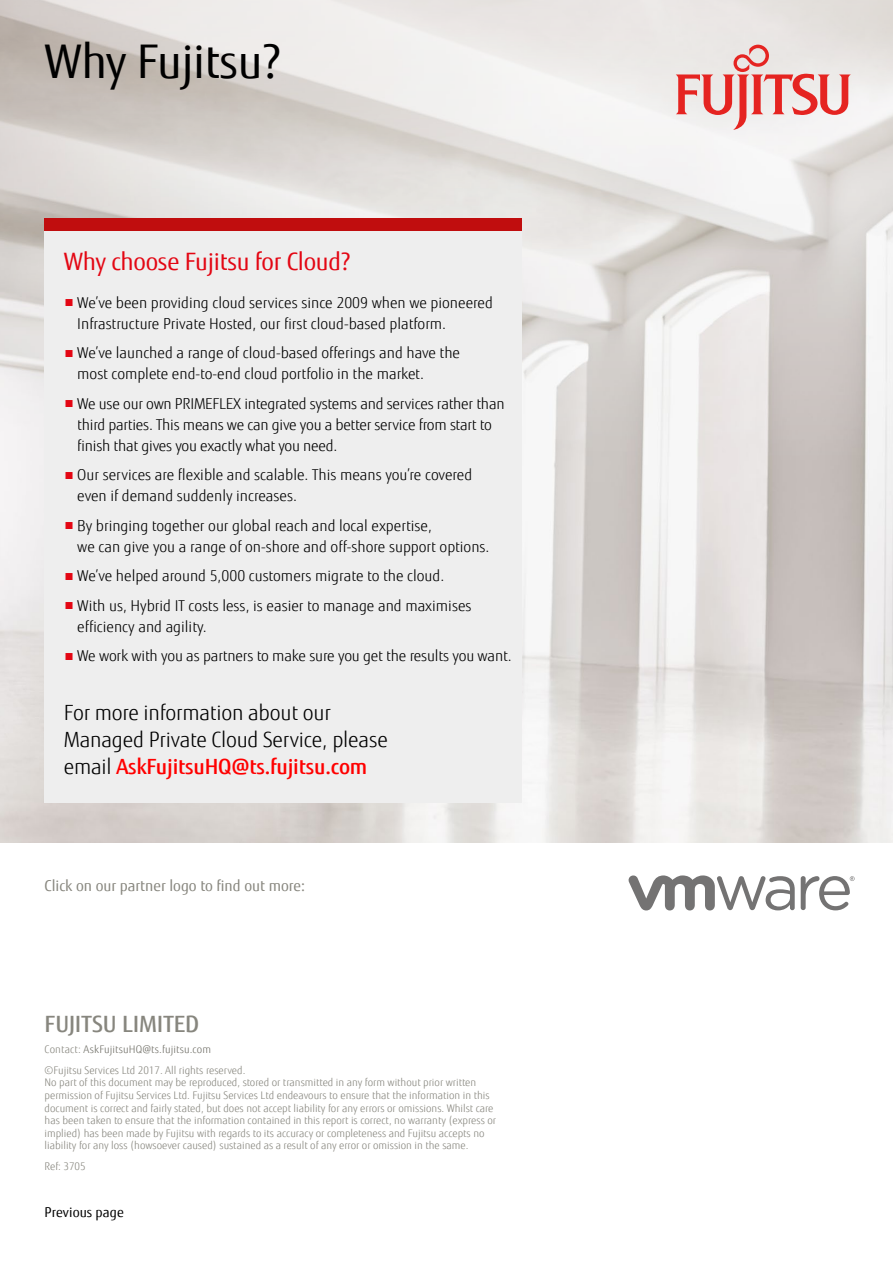
<style>
.page{position:relative;width:893px;height:1263px;background:#fff}
.page>*{position:absolute;margin:0;border:0;box-sizing:border-box;transform-origin:0 0}
.t1{font:46.5px "Fujitsu Sans";letter-spacing:-.01em;color:#000}
.t2{font:24px "Fujitsu Sans";letter-spacing:-.01em;color:#e30613}
.t3{font:500 22.5px "Fujitsu Sans";letter-spacing:-.01em;color:#87867e}
.t4{font:300 21px/27px "Fujitsu Sans";letter-spacing:-.01em;color:#000}
.t5{font:300 15px/21px "Fujitsu Sans";color:#000}
.t6{font:15px "Fujitsu Sans";color:#87867e}
.t7{font:13.5px "Fujitsu Sans";letter-spacing:.005em;color:#000}
.t8{font:300 10.5px/12.6px "Fujitsu Sans";color:#87867e}
.s1{font-size:13.5px;color:#e30613}
.s2{font-weight:500;color:#f00}
.s3{color:#706f67}
</style>
<div class="page">
<img style="left:0;top:468px;width:893px;height:374px">
<svg style="left:0;top:0;width:893px;height:468px"></svg>
<svg style="left:676px;top:45px;width:175px;height:85px"></svg>
<div style="left:45px;top:231px;width:477px;height:571px;background:#eee"></div>
<div style="left:45px;top:218px;width:477px;height:13px;background:#c00d0e"></div>
<svg style="left:801px;top:876px;width:54px;height:34px"></svg>
<svg style="left:628px;top:875px;width:167px;height:35px"></svg>
<h1 class="t1" style="left:45px;top:34px;width:238px">Why Fujitsu?</h1>
<h2 class="t2" style="left:64px;top:247px;width:288px">Why choose Fujitsu for Cloud?</h2>
<p class="t5" style="left:77px;top:292px;width:417px;text-indent:-14px"><span class="s1">■</span> We’ve been providing cloud services since 2009 when we pioneered<br>Infrastructure Private Hosted, our first cloud-based platform.</p>
<p class="t5" style="left:77px;top:342px;width:384px;text-indent:-14px"><span class="s1">■</span> We’ve launched a range of cloud-based offerings and have the most complete end-to-end cloud portfolio in the market.</p>
<p class="t5" style="left:77px;top:393px;width:429px;text-indent:-14px"><span class="s1">■</span> We use our own PRIMEFLEX integrated systems and services rather than third parties. This means we can give you a better service from start to finish that gives you exactly what you need.</p>
<p class="t5" style="left:77px;top:464px;width:396px;text-indent:-14px"><span class="s1">■</span> Our services are flexible and scalable. This means you’re covered even if demand suddenly increases.</p>
<p class="t5" style="left:77px;top:515px;width:414px;text-indent:-14px"><span class="s1">■</span> By bringing together our global reach and local expertise,<br>we can give you a range of on-shore and off-shore support options.</p>
<p class="t5" style="left:64px;top:565px;width:382px"><span class="s1">■</span> We’ve helped around 5,000 customers migrate to the cloud.</p>
<p class="t5" style="left:77px;top:595px;width:396px;text-indent:-14px"><span class="s1">■</span> With us, Hybrid IT costs less, is easier to manage and maximises efficiency and agility.</p>
<p class="t5" style="left:64px;top:646px;width:449px"><span class="s1">■</span> We work with you as partners to make sure you get the results you want.</p>
<h3 class="t4" style="left:64px;top:699px;width:326px">For more information about our<br>Managed Private Cloud Service, please email <span class="s2">AskFujitsuHQ@ts.fujitsu.com</span></h3>
<p class="t6" style="left:45px;top:877px;width:262px">Click on our partner logo to find out more:</p>
<h3 class="t3" style="left:45px;top:1010px;width:156px">FUJITSU LIMITED</h3>
<p class="t8" style="left:45px;top:1038px;width:202px;line-height:21.1px">Contact: <span class="s3">AskFujitsuHQ@ts.fujitsu.com </span>©Fujitsu Services Ltd 2017. All rights reserved.</p>
<p class="t8" style="left:45px;top:1076px;width:453px">No part of this document may be reproduced, stored or transmitted in any form without prior written permission of Fujitsu Services Ltd. Fujitsu Services Ltd endeavours to ensure that the information in this document is correct and fairly stated, but does not accept liability for any errors or omissions. Whilst care has been taken to ensure that the information contained in this report is correct, no warranty (express or implied) has been made by Fujitsu with regards to its accuracy or completeness and Fujitsu accepts no liability for any loss (howsoever caused) sustained as a result of any error or omission in the same.</p>
<p class="t8" style="left:45px;top:1160px;width:43px">Ref: 3705</p>
<p class="t7" style="left:45px;top:1204px;width:81px">Previous page</p>
</div>
